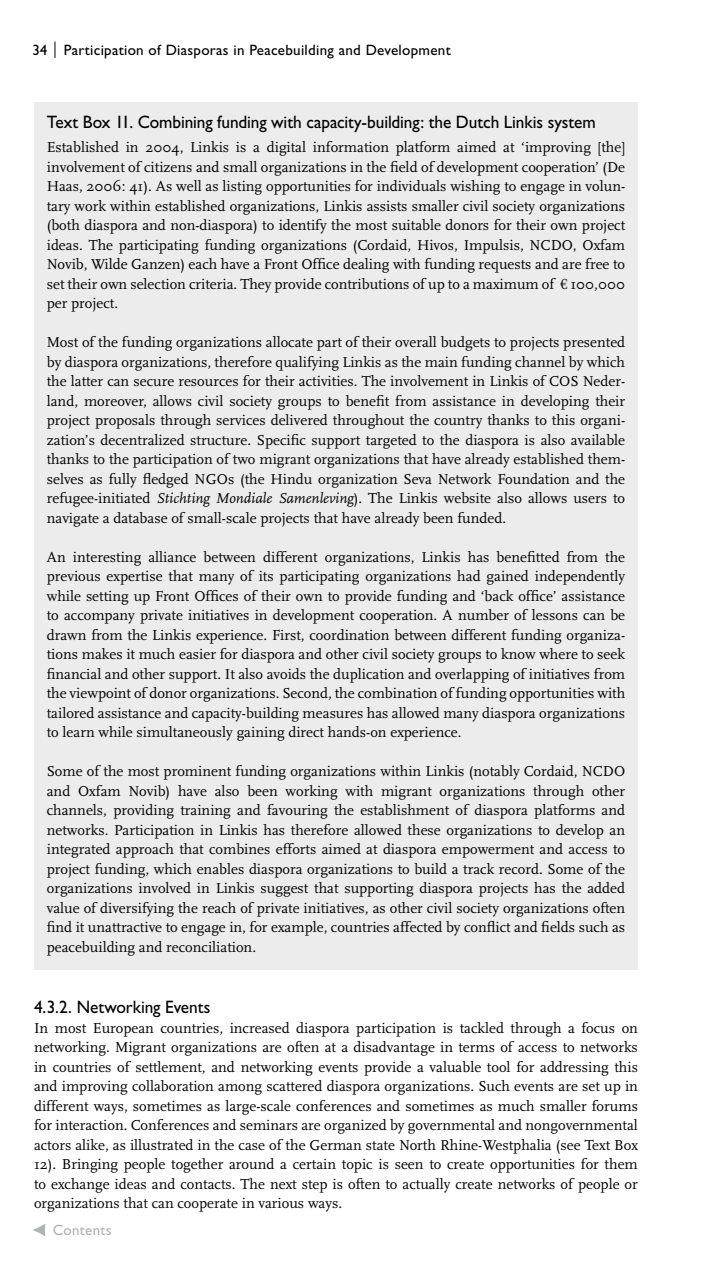
<style>
.page{position:relative;width:723px;height:1263px;background:#fff}
.page>*{position:absolute;margin:0;border:0;box-sizing:border-box;transform-origin:0 0}
.t1{font:18px "Gill Sans";letter-spacing:-.005em;color:#000;scale:.96 1}
.t2{font:15px/19.5px "Scala";color:#000;text-align:justify}
.t3{font:15px "Gill Sans";letter-spacing:.02em;color:#000}
.t4{font:15px "Gill Sans";letter-spacing:.02em;color:#b1b2b4}
.s1{font-family:"Adobe Caslon Pro"}
.s2{font-style:italic}
</style>
<div class="page">
<svg style="left:55px;top:42px;width:1px;height:16px"></svg>
<svg style="left:33px;top:1224px;width:12px;height:12px"></svg>
<div style="left:34px;top:102px;width:604px;height:867px;background:#ececed"></div>
<p class="t3" style="left:32px;top:41px;width:420px">34 Participation of Diasporas in Peacebuilding and Development</p>
<p class="t1" style="left:47px;top:112px;width:573px">Text Box 11. Combining funding with capacity-building: the Dutch Linkis system</p>
<p class="t2" style="left:47px;top:138px;width:580px">Established in 2004, Linkis is a digital information platform aimed at ‘improving [the] involvement of citizens and small organizations in the field of development cooperation’ (De Haas, 2006: 41). As well as listing opportunities for individuals wishing to engage in volun&shy;tary work within established organizations, Linkis assists smaller civil society organizations (both diaspora and non-diaspora) to identify the most suitable donors for their own project ideas. The participating funding organizations (Cordaid, Hivos, Impulsis, NCDO, Oxfam Novib, Wilde Ganzen) each have a Front Office dealing with funding requests and are free to set their own selection criteria. They provide contributions of up to a maximum of <span class="s1">€</span> 100,000 per project.</p>
<p class="t2" style="left:47px;top:333px;width:580px">Most of the funding organizations allocate part of their overall budgets to projects presented by diaspora organizations, therefore qualifying Linkis as the main funding channel by which the latter can secure resources for their activities. The involvement in Linkis of COS Neder&shy;land, moreover, allows civil society groups to benefit from assistance in developing their project proposals through services delivered throughout the country thanks to this organi&shy;zation’s decentralized structure. Specific support targeted to the diaspora is also available thanks to the participation of two migrant organizations that have already established them&shy;selves as fully fledged NGOs (the Hindu organization Seva Network Foundation and the refugee-initiated <span class="s2">Stichting Mondiale Samenleving</span>). The Linkis website also allows users to navigate a database of small-scale projects that have already been funded.</p>
<p class="t2" style="left:47px;top:547px;width:580px">An interesting alliance between different organizations, Linkis has benefitted from the previous expertise that many of its participating organizations had gained independently while setting up Front Offices of their own to provide funding and ‘back office’ assistance to accompany private initiatives in development cooperation. A number of lessons can be drawn from the Linkis experience. First, coordination between different funding organiza&shy;tions makes it much easier for diaspora and other civil society groups to know where to seek financial and other support. It also avoids the duplication and overlapping of initiatives from the viewpoint of donor organizations. Second, the combination of funding opportunities with tailored assistance and capacity-building measures has allowed many diaspora organizations to learn while simultaneously gaining direct hands-on experience.</p>
<p class="t2" style="left:47px;top:762px;width:580px">Some of the most prominent funding organizations within Linkis (notably Cordaid, NCDO and Oxfam Novib) have also been working with migrant organizations through other channels, providing training and favouring the establishment of diaspora platforms and networks. Participation in Linkis has therefore allowed these organizations to develop an integrated approach that combines efforts aimed at diaspora empowerment and access to project funding, which enables diaspora organizations to build a track record. Some of the organizations involved in Linkis suggest that supporting diaspora projects has the added value of diversifying the reach of private initiatives, as other civil society organizations often find it unattractive to engage in, for example, countries affected by conflict and fields such as peacebuilding and reconciliation.</p>
<p class="t1" style="left:34px;top:996px;width:185px">4.3.2. Networking Events</p>
<p class="t2" style="left:34px;top:1018px;width:605px">In most European countries, increased diaspora participation is tackled through a focus on networking. Migrant organizations are often at a disadvantage in terms of access to networks in countries of settlement, and networking events provide a valuable tool for addressing this and improving collaboration among scattered diaspora organizations. Such events are set up in different ways, sometimes as large-scale conferences and sometimes as much smaller forums for interaction. Conferences and seminars are organized by governmental and nongovernmental actors alike, as illustrated in the case of the German state North Rhine-Westphalia (see Text Box 12). Bringing people together around a certain topic is seen to create opportunities for them to exchange ideas and contacts. The next step is often to actually create networks of people or organizations that can cooperate in various ways.</p>
<p class="t4" style="left:53px;top:1221px;width:60px">Contents</p>
</div>
